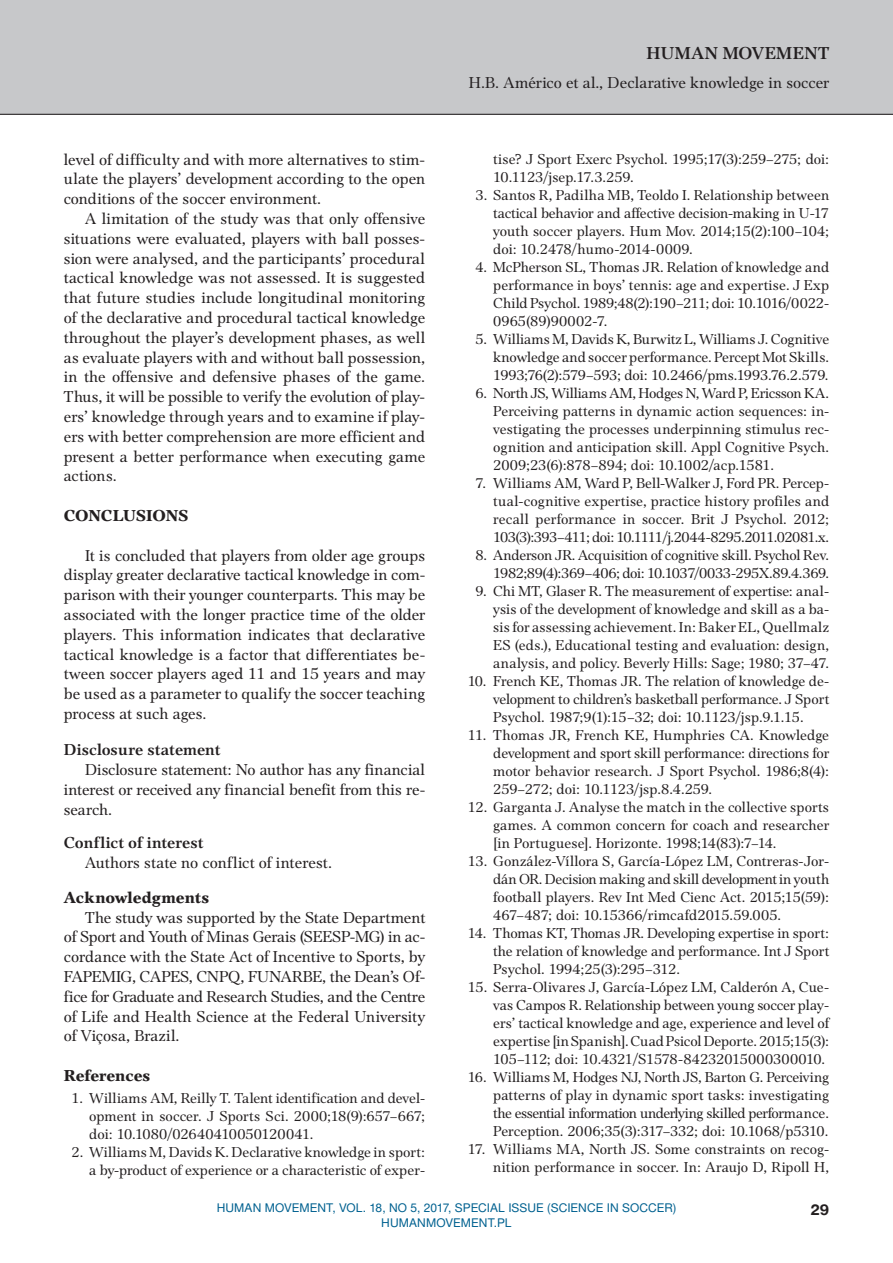
<style>
.page{position:relative;width:893px;height:1263px;background:#fff}
.page>*{position:absolute;margin:0;border:0;box-sizing:border-box;transform-origin:0 0}
.t1{font:700 18px "Platea EFN";letter-spacing:.025em;color:#231f20}
.t2{font:16.5px/19.8px "Platea EFN";letter-spacing:.005em;color:#231f20;text-align:justify}
.t3{font:700 16.5px "Platea EFN";letter-spacing:.01em;color:#231f20}
.t4{font:16.5px "Platea EFN Black";letter-spacing:.005em;color:#231f20}
.t5{font:15px/18px "Platea EFN";color:#231f20;text-align:justify}
.t6{font:15px/18px "Platea EFN";letter-spacing:-.02em;color:#231f20;text-align:right}
.t7{font:700 15px "Switzer EFN";color:#231f20}
.t8{font:12px "Switzer EFN";letter-spacing:.005em;color:#006190}
</style>
<div class="page">
<div style="left:0;top:0;width:893px;height:115px;background:#c7c8ca"></div>
<hr style="left:0;top:114px;width:893px;height:1px;background:#231f20">
<p class="t1" style="left:646px;top:43px;width:184px">HUMAN MOVEMENT</p>
<p class="t2" style="left:64px;top:149px;width:363px">level of difficulty and with more alternatives to stim&shy;ulate the players’ development according to the open conditions of the soccer environment.</p>
<p class="t2" style="left:64px;top:209px;width:363px;text-indent:21px">A limitation of the study was that only offensive situations were evaluated, players with ball posses&shy;sion were analysed, and the participants’ procedural tactical knowledge was not assessed. It is suggested that future studies include longitudinal monitoring of the declarative and procedural tactical knowledge throughout the player’s development phases, as well as evaluate players with and without ball possession, in the offensive and defensive phases of the game.<br>Thus, it will be possible to verify the evolution of play&shy;ers’ knowledge through years and to examine if play&shy;ers with better comprehension are more efficient and present a better performance when executing game actions.</p>
<p class="t4" style="left:64px;top:506px;width:126px">Conclusions</p>
<p class="t2" style="left:64px;top:545px;width:363px;text-indent:21px">It is concluded that players from older age groups display greater declarative tactical knowledge in com&shy;parison with their younger counterparts. This may be associated with the longer practice time of the older players. This information indicates that declarative tactical knowledge is a factor that differentiates be&shy;tween soccer players aged 11 and 15 years and may be used as a parameter to qualify the soccer teaching process at such ages.</p>
<p class="t3" style="left:64px;top:741px;width:158px">Disclosure statement</p>
<p class="t2" style="left:64px;top:760px;width:363px;text-indent:21px">Disclosure statement: No author has any financial interest or received any financial benefit from this re&shy;search.</p>
<p class="t3" style="left:64px;top:833px;width:141px">Conflict of interest</p>
<p class="t2" style="left:85px;top:853px;width:249px">Authors state no conflict of interest.</p>
<p class="t4" style="left:64px;top:887px;width:147px">Acknowledgments</p>
<p class="t2" style="left:64px;top:907px;width:363px;text-indent:21px">The study was supported by the State Department of Sport and Youth of Minas Gerais (SEESP-MG) in ac&shy;cordance with the State Act of Incentive to Sports, by FAPEMIG, CAPES, CNPQ, FUNARBE, the Dean’s Of&shy;fice for Graduate and Research Studies, and the Centre of Life and Health Science at the Federal University of Viçosa, Brazil.</p>
<p class="t4" style="left:64px;top:1065px;width:88px">References</p>
<p class="t5" style="left:89px;top:1089px;width:337px;text-indent:-18px">1. Williams AM, Reilly T. Talent identification and devel&shy;opment in soccer. J Sports Sci. 2000;18(9):657–667; doi: 10.1080/02640410050120041.</p>
<p class="t5" style="left:72px;top:1143px;width:355px;text-align:right">2. Williams M, Davids K. Declarative knowledge in sport: a by-product of experience or a characteristic of exper-</p>
<p class="t2" style="left:469px;top:73px;width:362px">H.B. Américo et al., Declarative knowledge in soccer</p>
<p class="t5" style="left:493px;top:150px;width:337px">tise? J Sport Exerc Psychol. 1995;17(3):259–275; doi:<br>10.1123/jsep.17.3.259.</p>
<p class="t5" style="left:493px;top:186px;width:337px;text-indent:-18px">3. Santos R, Padilha MB, Teoldo I. Relationship between tactical behavior and affective decision-making in U-17 youth soccer players. Hum Mov. 2014;15(2):100–104; doi: 10.2478/humo-2014-0009.</p>
<p class="t5" style="left:493px;top:258px;width:337px;text-indent:-18px">4. McPherson SL, Thomas JR. Relation of knowledge and performance in boys’ tennis: age and expertise. J Exp Child Psychol. 1989;48(2):190–211; doi: 10.1016/0022- 0965(89)90002-7.</p>
<p class="t5" style="left:493px;top:330px;width:337px;text-indent:-18px">5. Williams M, Davids K, Burwitz L, Williams J. Cognitive knowledge and soccer performance. Percept Mot Skills.<br>1993;76(2):579–593; doi: 10.2466/pms.1993.76.2.579.</p>
<p class="t5" style="left:493px;top:384px;width:337px;text-indent:-18px">6. North JS, Williams AM, Hodges N, Ward P, Ericsson KA.<br>Perceiving patterns in dynamic action sequences: in&shy;vestigating the processes underpinning stimulus rec&shy;ognition and anticipation skill. Appl Cognitive Psych.<br>2009;23(6):878–894; doi: 10.1002/acp.1581.</p>
<p class="t5" style="left:493px;top:474px;width:337px;text-indent:-18px">7. Williams AM, Ward P, Bell-Walker J, Ford PR. Percep&shy;tual-cognitive expertise, practice history profiles and recall performance in soccer. Brit J Psychol. 2012; 103(3):393–411; doi: 10.1111/j.2044-8295.2011.02081.x.</p>
<p class="t6" style="left:476px;top:546px;width:355px">8. Anderson JR. Acquisition of cognitive skill. Psychol Rev.<br>1982;89(4):369–406; doi: 10.1037/0033-295X.89.4.369.</p>
<p class="t5" style="left:493px;top:582px;width:337px;text-indent:-18px">9. Chi MT, Glaser R. The measurement of expertise: anal&shy;ysis of the development of knowledge and skill as a ba&shy;sis for assessing achievement. In: Baker EL, Quellmalz ES (eds.), Educational testing and evaluation: design, analysis, and policy. Beverly Hills: Sage; 1980; 37–47.</p>
<p class="t5" style="left:493px;top:672px;width:338px;text-indent:-26px">10. French KE, Thomas JR. The relation of knowledge de&shy;velopment to children’s basketball performance. J Sport Psychol. 1987;9(1):15–32; doi: 10.1123/jsp.9.1.15.</p>
<p class="t5" style="left:493px;top:726px;width:337px;text-indent:-26px">11. Thomas JR, French KE, Humphries CA. Knowledge development and sport skill performance: directions for motor behavior research. J Sport Psychol. 1986;8(4):<br>259–272; doi: 10.1123/jsp.8.4.259.</p>
<p class="t5" style="left:493px;top:798px;width:337px;text-indent:-26px">12. Garganta J. Analyse the match in the collective sports games. A common concern for coach and researcher [in Portuguese]. Horizonte. 1998;14(83):7–14.</p>
<p class="t5" style="left:493px;top:852px;width:337px;text-indent:-26px">13. González-Víllora S, García-López LM, Contreras-Jor&shy;dán OR. Decision making and skill development in youth football players. Rev Int Med Cienc Act. 2015;15(59):<br>467–487; doi: 10.15366/rimcafd2015.59.005.</p>
<p class="t5" style="left:493px;top:924px;width:338px;text-indent:-25px">14. Thomas KT, Thomas JR. Developing expertise in sport: the relation of knowledge and performance. Int J Sport Psychol. 1994;25(3):295–312.</p>
<p class="t5" style="left:493px;top:978px;width:337px;text-indent:-26px">15. Serra-Olivares J, García-López LM, Calderón A, Cue&shy;vas Campos R. Relationship between young soccer play&shy;ers’ tactical knowledge and age, experience and level of expertise [in Spanish]. Cuad Psicol Deporte. 2015;15(3):<br>105–112; doi: 10.4321/S1578-84232015000300010.</p>
<p class="t5" style="left:493px;top:1068px;width:337px;text-indent:-26px">16. Williams M, Hodges NJ, North JS, Barton G. Perceiving patterns of play in dynamic sport tasks: investigating the essential information underlying skilled performance.<br>Perception. 2006;35(3):317–332; doi: 10.1068/p5310.</p>
<p class="t5" style="left:468px;top:1140px;width:363px;text-align:right">17. Williams MA, North JS. Some constraints on recog&shy;nition performance in soccer. In: Araujo D, Ripoll H,</p>
<p class="t8" style="left:217px;top:1201px;width:461px">HUMAN MOVEMENT, VOL. 18, NO 5, 2017, SPECIAL ISSUE (SCIENCE IN SOCCER)</p>
<p class="t7" style="left:810px;top:1201px;width:20px">29</p>
<p class="t8" style="left:381px;top:1215px;width:132px">H UMANMOVEMENT.PL</p>
</div>
